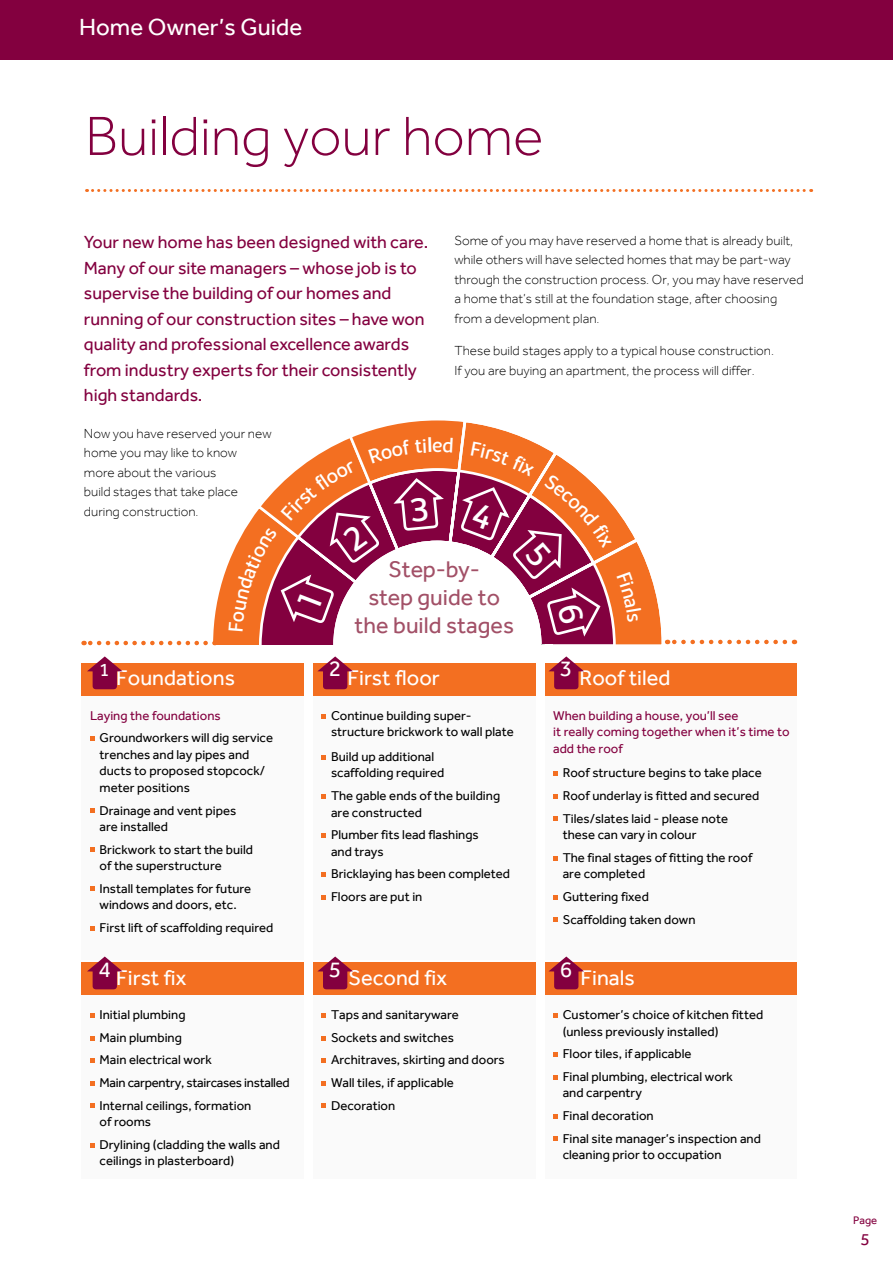
<style>
.page{position:relative;width:893px;height:1263px;background:#fff}
.page>*{position:absolute;margin:0;border:0;box-sizing:border-box;transform-origin:0 0}
.t1{font:300 57px "Effra";color:#83003f}
.t2{font:24px "Effra";color:#fff}
.t3{font:23.25px/27.9px "Effra";color:#a25067;text-align:center}
.t4{font:22.95px "Effra";color:#fff}
.t5{font:21.9px "Effra";color:#fff}
.t6{font:20.4px "Bovis Sans";color:#fff}
.t7{font:19.2px "Effra";color:#fff}
.t8{font:18px/25.5px "Effra";color:#83003f}
.t9{font:17.25px "Effra";color:#83003f}
.t10{font:300 13.5px/19.5px "Effra";color:#000}
.t11{font:13.2px/22.6px "Effra";color:#000}
.t12{font:13.2px/16.5px "Effra";color:#83003f}
.t13{font:11.25px "Effra";color:#83003f}
</style>
<div class="page">
<div style="left:82px;top:692px;width:222px;height:268px;background:#fafafa"></div>
<svg style="left:90px;top:736px;width:5px;height:5px"></svg>
<svg style="left:90px;top:808px;width:5px;height:5px"></svg>
<svg style="left:90px;top:848px;width:5px;height:4px"></svg>
<svg style="left:90px;top:887px;width:5px;height:4px"></svg>
<svg style="left:90px;top:926px;width:5px;height:4px"></svg>
<div style="left:313px;top:692px;width:222px;height:268px;background:#fafafa"></div>
<svg style="left:321px;top:714px;width:5px;height:4px"></svg>
<svg style="left:321px;top:755px;width:5px;height:4px"></svg>
<svg style="left:321px;top:794px;width:5px;height:4px"></svg>
<svg style="left:321px;top:833px;width:5px;height:5px"></svg>
<svg style="left:321px;top:872px;width:5px;height:5px"></svg>
<svg style="left:321px;top:895px;width:5px;height:4px"></svg>
<div style="left:545px;top:692px;width:252px;height:268px;background:#fafafa"></div>
<svg style="left:553px;top:771px;width:5px;height:5px"></svg>
<svg style="left:553px;top:794px;width:5px;height:4px"></svg>
<svg style="left:553px;top:817px;width:5px;height:4px"></svg>
<svg style="left:553px;top:856px;width:5px;height:4px"></svg>
<svg style="left:553px;top:895px;width:5px;height:4px"></svg>
<svg style="left:553px;top:917px;width:5px;height:5px"></svg>
<div style="left:313px;top:991px;width:222px;height:188px;background:#fafafa"></div>
<svg style="left:321px;top:1013px;width:5px;height:5px"></svg>
<svg style="left:321px;top:1036px;width:5px;height:4px"></svg>
<svg style="left:321px;top:1058px;width:5px;height:5px"></svg>
<svg style="left:321px;top:1081px;width:5px;height:4px"></svg>
<svg style="left:321px;top:1104px;width:5px;height:4px"></svg>
<div style="left:545px;top:991px;width:252px;height:188px;background:#fafafa"></div>
<svg style="left:553px;top:1013px;width:5px;height:5px"></svg>
<svg style="left:553px;top:1052px;width:5px;height:5px"></svg>
<svg style="left:553px;top:1075px;width:5px;height:4px"></svg>
<svg style="left:553px;top:1114px;width:5px;height:4px"></svg>
<svg style="left:553px;top:1136px;width:5px;height:5px"></svg>
<div style="left:82px;top:991px;width:222px;height:188px;background:#fafafa"></div>
<svg style="left:90px;top:1013px;width:5px;height:5px"></svg>
<svg style="left:90px;top:1036px;width:5px;height:4px"></svg>
<svg style="left:90px;top:1058px;width:5px;height:5px"></svg>
<svg style="left:90px;top:1081px;width:5px;height:4px"></svg>
<svg style="left:90px;top:1104px;width:5px;height:4px"></svg>
<svg style="left:90px;top:1143px;width:5px;height:4px"></svg>
<div style="left:82px;top:663px;width:222px;height:33px;background:#f36f21"></div>
<div style="left:313px;top:663px;width:222px;height:33px;background:#f36f21"></div>
<div style="left:545px;top:663px;width:252px;height:33px;background:#f36f21"></div>
<div style="left:313px;top:962px;width:222px;height:33px;background:#f36f21"></div>
<div style="left:545px;top:962px;width:252px;height:33px;background:#f36f21"></div>
<div style="left:82px;top:962px;width:222px;height:33px;background:#f36f21"></div>
<svg style="left:87px;top:189px;width:725px;height:3px"></svg>
<svg style="left:87px;top:956px;width:36px;height:33px"></svg>
<svg style="left:317px;top:956px;width:36px;height:33px"></svg>
<svg style="left:549px;top:956px;width:35px;height:33px"></svg>
<div style="left:0;top:0;width:893px;height:59px;background:#83003f"></div>
<svg style="left:84px;top:420px;width:701px;height:269px"></svg>
<h2 class="t2" style="left:79px;top:13px;width:225px">Home Owner’s Guide</h2>
<h1 class="t1" style="left:85px;top:102px;width:460px">Building your home</h1>
<p class="t8" style="left:84px;top:229px;width:346px">Your new home has been designed with care.<br>Many of our site managers – whose job is to supervise the building of our homes and running of our construction sites – have won quality and professional excellence awards from industry experts for their consistently high standards.</p>
<p class="t10" style="left:84px;top:423px;width:189px">Now you have reserved your new home you may like to know<br>more about the various<br>build stages that take place during construction.</p>
<h3 class="t6" style="left:432px;top:433px;width:12px">e</h3>
<p class="t10" style="left:454px;top:231px;width:351px">Some of you may have reserved a home that is already built, while others will have selected homes that may be part-way through the construction process. Or, you may have reserved a home that’s still at the foundation stage, after choosing from a development plan.</p>
<p class="t10" style="left:454px;top:341px;width:321px">These build stages apply to a typical house construction.<br>If you are buying an apartment, the process will differ.</p>
<h3 class="t3" style="left:355px;top:555px;width:161px">Step-by-<br>step guide to the build stages</h3>
<h3 class="t7" style="left:99px;top:658px;width:12px">1</h3>
<h3 class="t4" style="left:329px;top:654px;width:14px">2</h3>
<h3 class="t4" style="left:560px;top:654px;width:14px">3</h3>
<h3 class="t5" style="left:116px;top:665px;width:120px">Foundations</h3>
<h3 class="t5" style="left:348px;top:665px;width:94px">First floor</h3>
<h3 class="t5" style="left:579px;top:665px;width:93px">Roof tiled</h3>
<p class="t12" style="left:90px;top:707px;width:132px">Laying the foundations</p>
<p class="t11" style="left:100px;top:730px;width:175px;line-height:16.5px">Groundworkers will dig service trenches and lay pipes and ducts to proposed stopcock/ meter positions</p>
<p class="t11" style="left:100px;top:802px;width:138px;line-height:16.5px">Drainage and vent pipes are installed</p>
<p class="t11" style="left:100px;top:841px;width:155px;line-height:16.5px">Brickwork to start the build of the superstructure</p>
<p class="t11" style="left:100px;top:880px;width:153px;line-height:16.5px">Install templates for future windows and doors, etc.</p>
<p class="t11" style="left:100px;top:916px;width:175px">First lift of scaffolding required</p>
<p class="t11" style="left:331px;top:707px;width:184px;line-height:16.5px">Continue building super&shy;structure brickwork to wall plate</p>
<p class="t11" style="left:331px;top:748px;width:115px;line-height:16.5px">Build up additional scaffolding required</p>
<p class="t11" style="left:331px;top:787px;width:171px;line-height:16.5px">The gable ends of the building are constructed</p>
<p class="t11" style="left:331px;top:826px;width:149px;line-height:16.5px">Plumber fits lead flashings and trays</p>
<p class="t11" style="left:331px;top:862px;width:181px">Bricklaying has been completed<br>Floors are put in</p>
<p class="t12" style="left:553px;top:707px;width:238px">When building a house, you’ll see<br>it really coming together when it’s time to add the roof</p>
<p class="t11" style="left:563px;top:761px;width:201px">Roof structure begins to take place<br>Roof underlay is fitted and secured<br>Tiles/slates laid - please note</p>
<p class="t11" style="left:563px;top:823px;width:191px">these can vary in colour<br>The final stages of fitting the roof</p>
<p class="t11" style="left:563px;top:862px;width:134px">are completed<br>Guttering fixed<br>Scaffolding taken down</p>
<h3 class="t4" style="left:98px;top:956px;width:14px">4</h3>
<h3 class="t4" style="left:329px;top:956px;width:14px">5</h3>
<h3 class="t4" style="left:560px;top:956px;width:14px">6</h3>
<h3 class="t5" style="left:116px;top:964px;width:72px">First fix</h3>
<h3 class="t5" style="left:348px;top:964px;width:100px">Second fix</h3>
<h3 class="t5" style="left:581px;top:964px;width:56px">Finals</h3>
<p class="t11" style="left:100px;top:1003px;width:192px">Initial plumbing<br>Main plumbing<br>Main electrical work<br>Main carpentry, staircases installed<br>Internal ceilings, formation</p>
<p class="t11" style="left:100px;top:1110px;width:182px">of rooms<br>Drylining (cladding the walls and</p>
<p class="t11" style="left:100px;top:1149px;width:136px">ceilings in plasterboard)</p>
<p class="t11" style="left:331px;top:1003px;width:175px">Taps and sanitaryware<br>Sockets and switches<br>Architraves, skirting and doors<br>Wall tiles, if applicable<br>Decoration</p>
<p class="t11" style="left:563px;top:1006px;width:202px;line-height:16.5px">Customer’s choice of kitchen fitted (unless previously installed)</p>
<p class="t11" style="left:563px;top:1042px;width:172px">Floor tiles, if applicable<br>Final plumbing, electrical work</p>
<p class="t11" style="left:563px;top:1081px;width:200px">and carpentry<br>Final decoration<br>Final site manager’s inspection and</p>
<p class="t11" style="left:563px;top:1143px;width:160px">cleaning prior to occupation</p>
<p class="t13" style="left:853px;top:1213px;width:26px">Page</p>
<h3 class="t9" style="left:860px;top:1228px;width:11px">5</h3>
</div>
